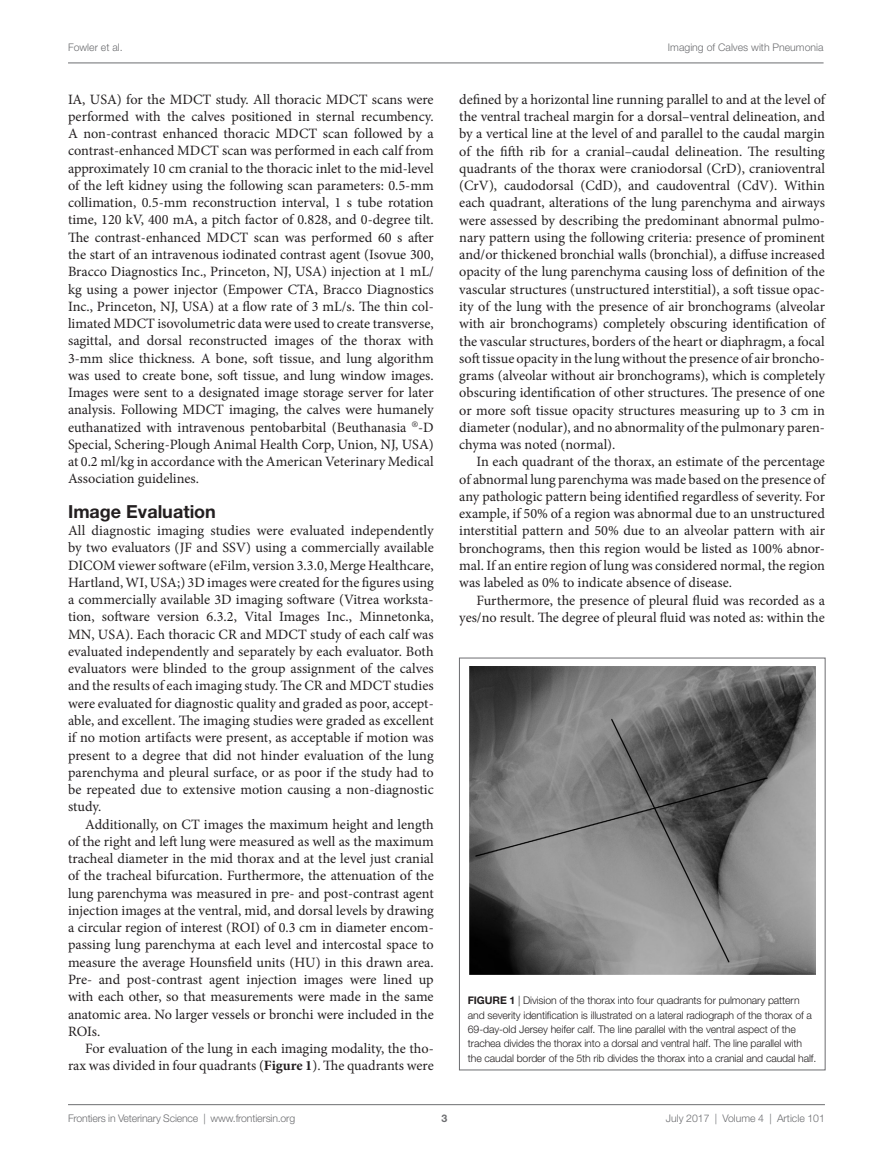
<style>
.page{position:relative;width:893px;height:1170px;background:#fff}
.page>*{position:absolute;margin:0;border:0;box-sizing:border-box;transform-origin:0 0}
.t1{font:700 18px "Helvetica Neue LT Std";color:#231f20}
.t2{font:14.25px/17.2px "Minion Pro";color:#231f20;text-align:justify}
.t3{font:300 10.5px/14.2px "Helvetica Neue LT Std";letter-spacing:-.01em;color:#231f20}
.t4{font:300 10.5px "Helvetica Neue LT Std";color:#6c6d70}
.t5{font:700 10.5px "Helvetica Neue LT Std";color:#6c6d70}
.s1{font-weight:700}
</style>
<div class="page">
<img style="left:469px;top:666px;width:346px;height:308px">
<hr style="left:68px;top:1104px;width:757px;height:1px;background:#6c6d70">
<hr style="left:68px;top:63px;width:756px;height:1px;background:#6c6d70">
<p class="t4" style="left:68px;top:41px;width:56px">Fowler et al.</p>
<p class="t4" style="left:668px;top:41px;width:157px">Imaging of Calves with Pneumonia</p>
<p class="t2" style="left:68px;top:90px;width:367px">IA, USA) for the MDCT study. All thoracic MDCT scans were performed with the calves positioned in sternal recumbency.<br>A non-contrast enhanced thoracic MDCT scan followed by a contrast-enhanced MDCT scan was performed in each calf from approximately 10 cm cranial to the thoracic inlet to the mid-level of the left kidney using the following scan parameters: 0.5-mm collimation, 0.5-mm reconstruction interval, 1 s tube rotation time, 120 kV, 400 mA, a pitch factor of 0.828, and 0-degree tilt.<br>The contrast-enhanced MDCT scan was performed 60 s after the start of an intravenous iodinated contrast agent (Isovue 300, Bracco Diagnostics Inc., Princeton, NJ, USA) injection at 1 mL/ kg using a power injector (Empower CTA, Bracco Diagnostics Inc., Princeton, NJ, USA) at a flow rate of 3 mL/s. The thin col&shy;limated MDCT isovolumetric data were used to create transverse, sagittal, and dorsal reconstructed images of the thorax with 3-mm slice thickness. A bone, soft tissue, and lung algorithm was used to create bone, soft tissue, and lung window images.<br>Images were sent to a designated image storage server for later analysis. Following MDCT imaging, the calves were humanely euthanatized with intravenous pentobarbital (Beuthanasia <sup>®</sup>-D Special, Schering-Plough Animal Health Corp, Union, NJ, USA) at 0.2 ml/kg in accordance with the American Veterinary Medical Association guidelines.</p>
<p class="t1" style="left:68px;top:500px;width:149px">Image Evaluation</p>
<p class="t2" style="left:68px;top:522px;width:367px">All diagnostic imaging studies were evaluated independently by two evaluators (JF and SSV) using a commercially available DICOM viewer software (eFilm, version 3.3.0, Merge Healthcare, Hartland, WI, USA;) 3D images were created for the figures using a commercially available 3D imaging software (Vitrea worksta&shy;tion, software version 6.3.2, Vital Images Inc., Minnetonka, MN, USA). Each thoracic CR and MDCT study of each calf was evaluated independently and separately by each evaluator. Both evaluators were blinded to the group assignment of the calves and the results of each imaging study. The CR and MDCT studies were evaluated for diagnostic quality and graded as poor, accept&shy;able, and excellent. The imaging studies were graded as excellent if no motion artifacts were present, as acceptable if motion was present to a degree that did not hinder evaluation of the lung parenchyma and pleural surface, or as poor if the study had to be repeated due to extensive motion causing a non-diagnostic study.</p>
<p class="t2" style="left:68px;top:815px;width:367px;text-indent:17px">Additionally, on CT images the maximum height and length of the right and left lung were measured as well as the maximum tracheal diameter in the mid thorax and at the level just cranial of the tracheal bifurcation. Furthermore, the attenuation of the lung parenchyma was measured in pre- and post-contrast agent injection images at the ventral, mid, and dorsal levels by drawing a circular region of interest (ROI) of 0.3 cm in diameter encom&shy;passing lung parenchyma at each level and intercostal space to measure the average Hounsfield units (HU) in this drawn area.<br>Pre- and post-contrast agent injection images were lined up with each other, so that measurements were made in the same anatomic area. No larger vessels or bronchi were included in the ROIs.</p>
<p class="t2" style="left:68px;top:1039px;width:367px;text-align:right">For evaluation of the lung in each imaging modality, the tho&shy;rax was divided in four quadrants (<span class="s1">Figure 1</span>). The quadrants were</p>
<p class="t2" style="left:459px;top:91px;width:367px">defined by a horizontal line running parallel to and at the level of the ventral tracheal margin for a dorsal–ventral delineation, and by a vertical line at the level of and parallel to the caudal margin of the fifth rib for a cranial–caudal delineation. The resulting quadrants of the thorax were craniodorsal (CrD), cranioventral (CrV), caudodorsal (CdD), and caudoventral (CdV). Within each quadrant, alterations of the lung parenchyma and airways were assessed by describing the predominant abnormal pulmo&shy;nary pattern using the following criteria: presence of prominent and/or thickened bronchial walls (bronchial), a diffuse increased opacity of the lung parenchyma causing loss of definition of the vascular structures (unstructured interstitial), a soft tissue opac&shy;ity of the lung with the presence of air bronchograms (alveolar with air bronchograms) completely obscuring identification of the vascular structures, borders of the heart or diaphragm, a focal soft tissue opacity in the lung without the presence of air broncho&shy;grams (alveolar without air bronchograms), which is completely obscuring identification of other structures. The presence of one or more soft tissue opacity structures measuring up to 3 cm in diameter (nodular), and no abnormality of the pulmonary paren&shy;chyma was noted (normal).</p>
<p class="t2" style="left:459px;top:453px;width:367px;text-indent:17px">In each quadrant of the thorax, an estimate of the percentage of abnormal lung parenchyma was made based on the presence of any pathologic pattern being identified regardless of severity. For example, if 50% of a region was abnormal due to an unstructured interstitial pattern and 50% due to an alveolar pattern with air bronchograms, then this region would be listed as 100% abnor&shy;mal. If an entire region of lung was considered normal, the region was labeled as 0% to indicate absence of disease.</p>
<p class="t2" style="left:459px;top:591px;width:367px;text-align:right">Furthermore, the presence of pleural fluid was recorded as a yes/no result. The degree of pleural fluid was noted as: within the</p>
<p class="t3" style="left:468px;top:993px;width:350px"><span class="s1">Figure 1</span> | Division of the thorax into four quadrants for pulmonary pattern and severity identification is illustrated on a lateral radiograph of the thorax of a 69-day-old Jersey heifer calf. The line parallel with the ventral aspect of the trachea divides the thorax into a dorsal and ventral half. The line parallel with the caudal border of the 5th rib divides the thorax into a cranial and caudal half.</p>
<p class="t4" style="left:68px;top:1111px;width:229px">Frontiers in Veterinary Science | www.frontiersin.org</p>
<p class="t4" style="left:666px;top:1111px;width:161px">July 2017 | Volume 4 | Article 101</p>
<p class="t5" style="left:441px;top:1111px;width:7px">3</p>
</div>
